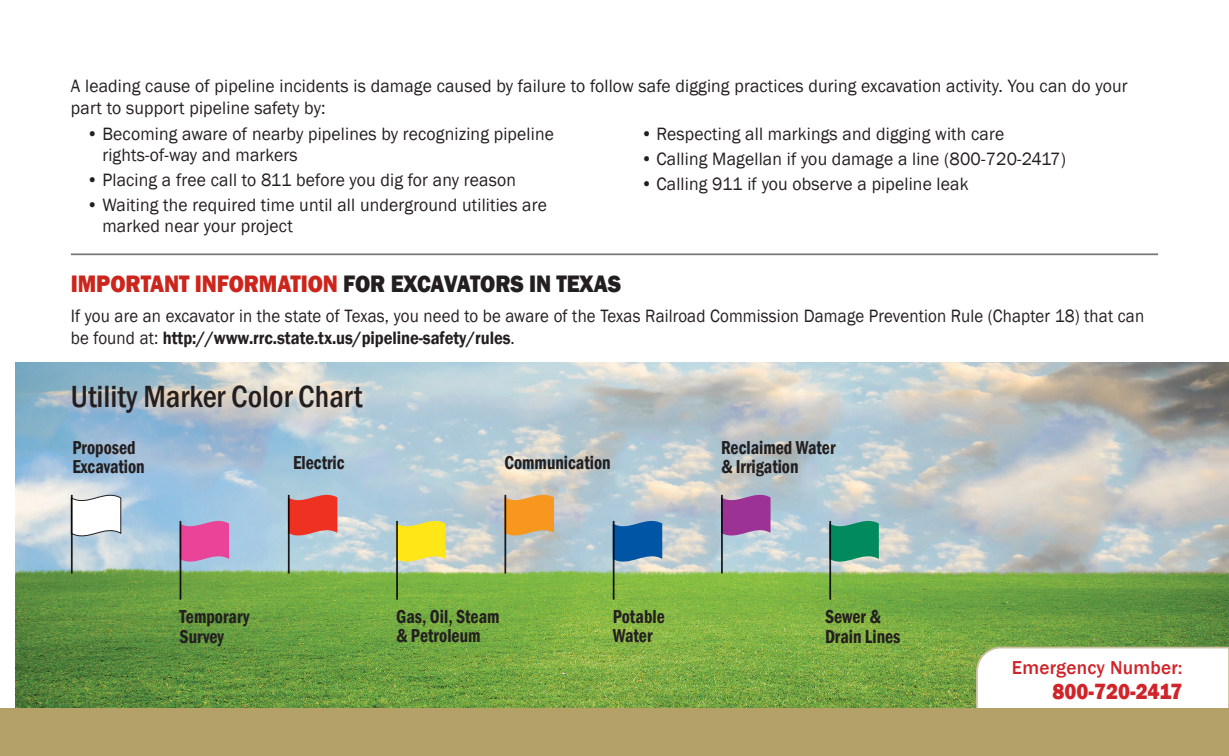
<style>
.page{position:relative;width:1229px;height:756px;background:#fff}
.page>*{position:absolute;margin:0;border:0;box-sizing:border-box;transform-origin:0 0}
.t1{font:500 condensed 31.5px "Franklin Gothic";color:#231f20}
.t2{font:800 24.5px "Franklin Gothic";letter-spacing:-.005em;color:#cc251c;scale:.9 1}
.t3{font:800 22.75px "Franklin Gothic";color:#d1232a;scale:.9 1}
.t4{font:600 condensed 19.25px/19.2px "Franklin Gothic";color:#231f20;scale:.92 1}
.t5{font:500 19.25px "Franklin Gothic";letter-spacing:.01em;color:#d1232a}
.t6{font:18.38px/21px "Franklin Gothic";letter-spacing:.01em;color:#231f20;scale:.96 1}
.t7{font:18.38px/22.1px "Franklin Gothic";letter-spacing:.01em;color:#231f20;scale:.92 1}
.s1{color:#231f20}
.s2{font-weight:600}
</style>
<div class="page">
<img style="left:16px;top:362px;width:1212px;height:347px">
<hr style="left:71px;top:253px;width:1087px;height:2px;background:#76787b">
<svg style="left:70px;top:489px;width:52px;height:53px"></svg>
<hr style="left:71px;top:495px;width:2px;height:79px;background:#231f20">
<svg style="left:180px;top:514px;width:49px;height:54px"></svg>
<hr style="left:180px;top:521px;width:1px;height:79px;background:#231f20">
<svg style="left:288px;top:488px;width:49px;height:54px"></svg>
<hr style="left:288px;top:495px;width:2px;height:79px;background:#231f20">
<svg style="left:396px;top:514px;width:49px;height:54px"></svg>
<hr style="left:396px;top:521px;width:2px;height:79px;background:#231f20">
<svg style="left:504px;top:488px;width:50px;height:54px"></svg>
<hr style="left:504px;top:495px;width:2px;height:79px;background:#231f20">
<svg style="left:613px;top:514px;width:49px;height:54px"></svg>
<hr style="left:613px;top:521px;width:1px;height:79px;background:#231f20">
<svg style="left:721px;top:488px;width:49px;height:54px"></svg>
<hr style="left:721px;top:495px;width:2px;height:79px;background:#231f20">
<svg style="left:829px;top:514px;width:49px;height:54px"></svg>
<hr style="left:829px;top:521px;width:2px;height:79px;background:#231f20">
<svg style="left:975px;top:646px;width:253px;height:63px"></svg>
<div style="left:0;top:709px;width:1228px;height:47px;background:#b3a168"></div>
<p class="t6" style="left:71px;top:75px;width:1102px;line-height:22.1px">A leading cause of pipeline incidents is damage caused by failure to follow safe digging practices during excavation activity. You can do your part to support pipeline safety by:</p>
<p class="t6" style="left:102px;top:124px;width:472px;text-indent:-16px">• Becoming aware of nearby pipelines by recognizing pipeline rights-of-way and markers</p>
<p class="t6" style="left:87px;top:170px;width:449px">• Placing a free call to 811 before you dig for any reason</p>
<p class="t6" style="left:102px;top:195px;width:464px;text-indent:-16px">• Waiting the required time until all underground utilities are marked near your project</p>
<p class="t6" style="left:641px;top:124px;width:380px">• Respecting all markings and digging with care</p>
<p class="t6" style="left:641px;top:149px;width:444px">• Calling Magellan if you damage a line (800-720-2417)</p>
<p class="t6" style="left:641px;top:174px;width:343px">• Calling 911 if you observe a pipeline leak</p>
<h2 class="t2" style="left:71px;top:268px;width:613px">IMPORTANT INFORMATION <span class="s1">FOR EXCAVATORS IN TEXAS</span></h2>
<p class="t7" style="left:71px;top:305px;width:1168px">If you are an excavator in the state of Texas, you need to be aware of the Texas Railroad Commission Damage Prevention Rule (Chapter 18) that can be found at: <span class="s2">http://www.rrc.state.tx.us/pipeline-safety/rules</span>.</p>
<h1 class="t1" style="left:71px;top:376px;width:293px">Utility Marker Color Chart</h1>
<p class="t4" style="left:72px;top:437px;width:80px">Proposed<br>Excavation</p>
<p class="t4" style="left:293px;top:452px;width:58px">Electric</p>
<p class="t4" style="left:504px;top:452px;width:117px">Communication</p>
<p class="t4" style="left:721px;top:437px;width:126px">Reclaimed Water &amp; Irrigation</p>
<p class="t4" style="left:180px;top:607px;width:77px">Temporary<br>Survey</p>
<p class="t4" style="left:396px;top:607px;width:114px">Gas, Oil, Steam &amp; Petroleum</p>
<p class="t4" style="left:613px;top:607px;width:58px">Potable<br>Water</p>
<p class="t4" style="left:825px;top:607px;width:84px">Sewer &amp;<br>Drain Lines</p>
<p class="t5" style="left:1012px;top:656px;width:172px">Emergency Number:</p>
<p class="t3" style="left:1052px;top:676px;width:146px">800-720-2417</p>
</div>
